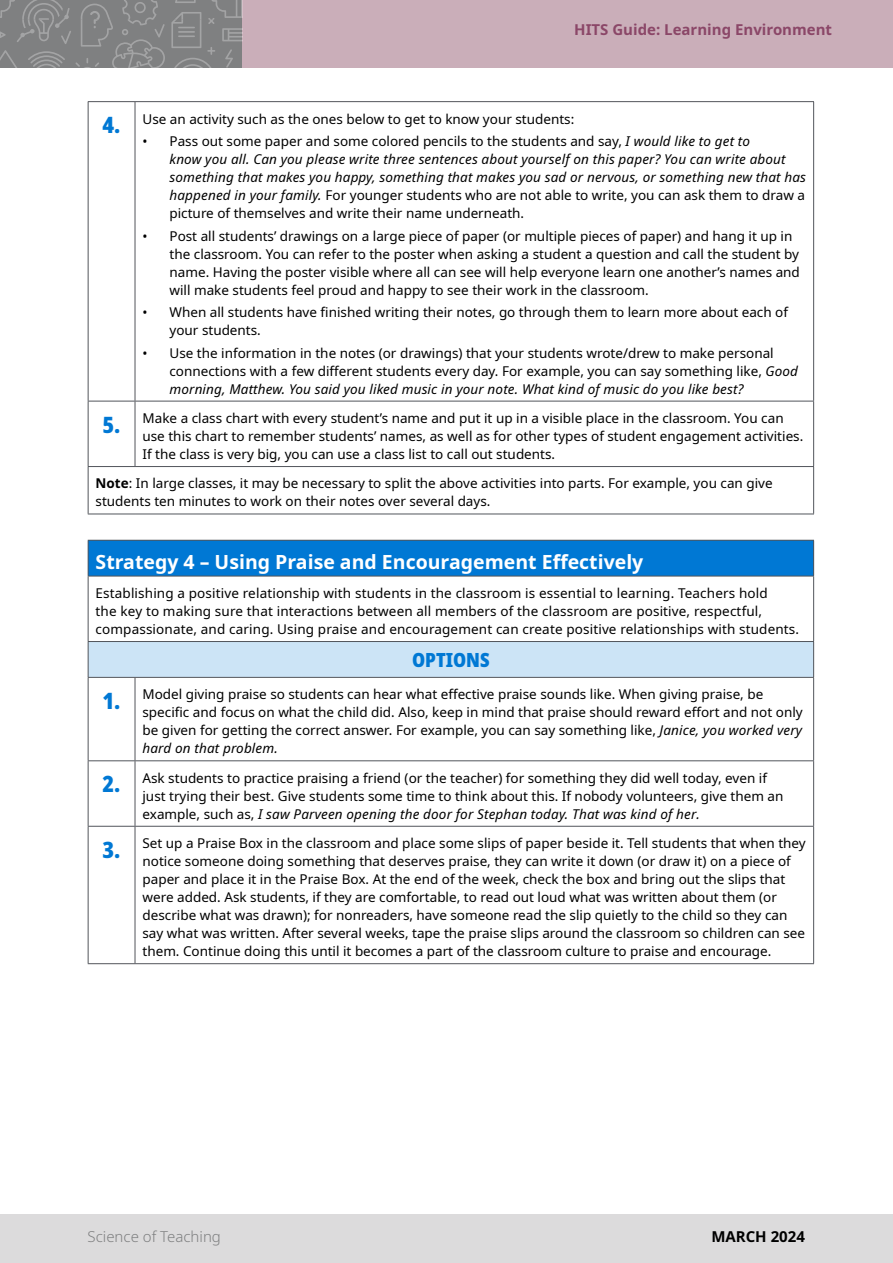
<style>
.page{position:relative;width:893px;height:1263px;background:#fff}
.page>*{position:absolute;margin:0;border:0;box-sizing:border-box;transform-origin:0 0}
.Table_Body{font:900 condensed 22.5px "Noto Sans";color:#0078d4}
.Table_Body-2{font:700 19.5px "Noto Sans";color:#fff}
.Table_Body-3{font:900 condensed 19.5px "Noto Sans";color:#0078d4}
.t1{font:700 15px "Noto Sans";color:#8b4768}
.t2{font:300 15px "Noto Sans";color:#7f8081}
.t3{font:700 15px "Noto Sans";color:#000}
.Table_Body-4{font:13.5px/18px "Noto Sans";color:#000}
.t4{font:italic 13.5px/18px "Noto Sans";letter-spacing:.01em;color:#000}
.s1{font-style:normal}
.s2{font-style:italic}
.s3{font-weight:700}
</style>
<div class="page">
<div style="left:0;top:0;width:893px;height:67px;background:#caaeb9"></div>
<svg style="left:0;top:0;width:242px;height:67px"></svg>
<div style="left:0;top:1214px;width:893px;height:49px;background:#dcdbdc"></div>
<svg style="left:89px;top:102px;width:724px;height:412px"></svg>
<hr style="left:88px;top:101px;width:47px;height:1px;background:#52555b">
<hr style="left:88px;top:102px;width:1px;height:299px;background:#52555b">
<hr style="left:135px;top:101px;width:679px;height:1px;background:#52555b">
<hr style="left:135px;top:102px;width:1px;height:299px;background:#52555b">
<hr style="left:813px;top:102px;width:1px;height:299px;background:#52555b">
<hr style="left:88px;top:401px;width:47px;height:1px;background:#52555b">
<hr style="left:88px;top:401px;width:1px;height:65px;background:#52555b">
<hr style="left:135px;top:401px;width:679px;height:1px;background:#52555b">
<hr style="left:135px;top:401px;width:1px;height:65px;background:#52555b">
<hr style="left:813px;top:401px;width:1px;height:65px;background:#52555b">
<hr style="left:88px;top:466px;width:47px;height:1px;background:#52555b">
<hr style="left:88px;top:467px;width:1px;height:47px;background:#52555b">
<hr style="left:135px;top:466px;width:679px;height:1px;background:#52555b">
<hr style="left:813px;top:467px;width:1px;height:47px;background:#52555b">
<hr style="left:88px;top:514px;width:47px;height:1px;background:#52555b">
<hr style="left:135px;top:514px;width:679px;height:1px;background:#52555b">
<div style="left:88px;top:540px;width:726px;height:36px;background:#0078d4"></div>
<svg style="left:89px;top:678px;width:724px;height:285px"></svg>
<div style="left:88px;top:641px;width:726px;height:36px;background:#cce4f6"></div>
<hr style="left:88px;top:540px;width:47px;height:1px;background:#52555b">
<hr style="left:88px;top:541px;width:1px;height:35px;background:#52555b">
<hr style="left:135px;top:540px;width:679px;height:1px;background:#52555b">
<hr style="left:813px;top:541px;width:1px;height:35px;background:#52555b">
<hr style="left:88px;top:576px;width:47px;height:1px;background:#52555b">
<hr style="left:88px;top:576px;width:1px;height:65px;background:#52555b">
<hr style="left:135px;top:576px;width:679px;height:1px;background:#52555b">
<hr style="left:813px;top:576px;width:1px;height:65px;background:#52555b">
<hr style="left:88px;top:641px;width:47px;height:1px;background:#52555b">
<hr style="left:88px;top:642px;width:1px;height:35px;background:#52555b">
<hr style="left:135px;top:641px;width:679px;height:1px;background:#52555b">
<hr style="left:813px;top:642px;width:1px;height:35px;background:#52555b">
<hr style="left:88px;top:677px;width:47px;height:1px;background:#52555b">
<hr style="left:88px;top:678px;width:1px;height:82px;background:#52555b">
<hr style="left:135px;top:677px;width:679px;height:1px;background:#52555b">
<hr style="left:135px;top:678px;width:1px;height:82px;background:#52555b">
<hr style="left:813px;top:678px;width:1px;height:82px;background:#52555b">
<hr style="left:88px;top:760px;width:47px;height:1px;background:#52555b">
<hr style="left:88px;top:761px;width:1px;height:65px;background:#52555b">
<hr style="left:135px;top:760px;width:679px;height:1px;background:#52555b">
<hr style="left:135px;top:761px;width:1px;height:65px;background:#52555b">
<hr style="left:813px;top:761px;width:1px;height:65px;background:#52555b">
<hr style="left:88px;top:826px;width:47px;height:1px;background:#52555b">
<hr style="left:88px;top:827px;width:1px;height:136px;background:#52555b">
<hr style="left:135px;top:826px;width:679px;height:1px;background:#52555b">
<hr style="left:135px;top:827px;width:1px;height:136px;background:#52555b">
<hr style="left:813px;top:827px;width:1px;height:136px;background:#52555b">
<hr style="left:88px;top:963px;width:47px;height:1px;background:#52555b">
<hr style="left:135px;top:963px;width:679px;height:1px;background:#52555b">
<p class="t1" style="left:574px;top:19px;width:259px">HITS Guide: Learning Environment</p>
<p class="Table_Body" style="left:103px;top:108px;width:20px">4.</p>
<p class="Table_Body-4" style="left:142px;top:110px;width:433px">Use an activity such as the ones below to get to know your students:</p>
<p class="t4" style="left:170px;top:132px;width:638px;text-indent:-27px"><span class="s1">• Pass out some paper and some colored pencils to the students and say,</span> I would like to get to<br>know you all. Can you please write three sentences about yourself on this paper? You can write about something that makes you happy, something that makes you sad or nervous, or something new that has happened in your family. <span class="s1">For younger students who are not able to write, you can ask them to draw a picture of themselves and write their name underneath.</span></p>
<p class="Table_Body-4" style="left:170px;top:227px;width:632px;text-indent:-27px">• Post all students’ drawings on a large piece of paper (or multiple pieces of paper) and hang it up in the classroom. You can refer to the poster when asking a student a question and call the student by name. Having the poster visible where all can see will help everyone learn one another’s names and will make students feel proud and happy to see their work in the classroom.</p>
<p class="Table_Body-4" style="left:170px;top:303px;width:620px;text-indent:-27px">• When all students have finished writing their notes, go through them to learn more about each of your students.</p>
<p class="Table_Body-4" style="left:170px;top:344px;width:630px;text-indent:-27px">• Use the information in the notes (or drawings) that your students wrote/drew to make personal connections with a few different students every day. For example, you can say something like, <span class="s2">Good morning, Matthew. You said you liked music in your note. What kind of music do you like best?</span></p>
<p class="Table_Body" style="left:103px;top:407px;width:20px">5.</p>
<p class="Table_Body-4" style="left:142px;top:409px;width:662px">Make a class chart with every student’s name and put it up in a visible place in the classroom. You can use this chart to remember students’ names, as well as for other types of student engagement activities.<br>If the class is very big, you can use a class list to call out students.</p>
<p class="Table_Body-4" style="left:96px;top:475px;width:679px"><span class="s3">Note</span>: In large classes, it may be necessary to split the above activities into parts. For example, you can give students ten minutes to work on their notes over several days.</p>
<p class="Table_Body-2" style="left:96px;top:548px;width:549px">Strategy 4 – Using Praise and Encouragement Effectively</p>
<p class="Table_Body-4" style="left:96px;top:584px;width:705px">Establishing a positive relationship with students in the classroom is essential to learning. Teachers hold<br>the key to making sure that interactions between all members of the classroom are positive, respectful, compassionate, and caring. Using praise and encouragement can create positive relationships with students.</p>
<p class="Table_Body-3" style="left:412px;top:645px;width:79px">OPTIONS</p>
<p class="Table_Body" style="left:103px;top:684px;width:20px">1.</p>
<p class="Table_Body-4" style="left:142px;top:686px;width:662px">Model giving praise so students can hear what effective praise sounds like. When giving praise, be specific and focus on what the child did. Also, keep in mind that praise should reward effort and not only be given for getting the correct answer. For example, you can say something like, <span class="s2">Janice, you worked very hard on that problem.</span></p>
<p class="Table_Body" style="left:103px;top:767px;width:20px">2.</p>
<p class="Table_Body-4" style="left:142px;top:769px;width:642px">Ask students to practice praising a friend (or the teacher) for something they did well today, even if just trying their best. Give students some time to think about this. If nobody volunteers, give them an example, such as, <span class="s2">I saw Parveen opening the door for Stephan today. That was kind of her.</span></p>
<p class="Table_Body" style="left:103px;top:833px;width:20px">3.</p>
<p class="Table_Body-4" style="left:142px;top:835px;width:665px">Set up a Praise Box in the classroom and place some slips of paper beside it. Tell students that when they notice someone doing something that deserves praise, they can write it down (or draw it) on a piece of paper and place it in the Praise Box. At the end of the week, check the box and bring out the slips that were added. Ask students, if they are comfortable, to read out loud what was written about them (or describe what was drawn); for nonreaders, have someone read the slip quietly to the child so they can say what was written. After several weeks, tape the praise slips around the classroom so children can see them. Continue doing this until it becomes a part of the classroom culture to praise and encourage.</p>
<p class="t2" style="left:88px;top:1226px;width:135px">Science of Teaching</p>
<p class="t3" style="left:711px;top:1226px;width:95px">MARCH 2024</p>
</div>
